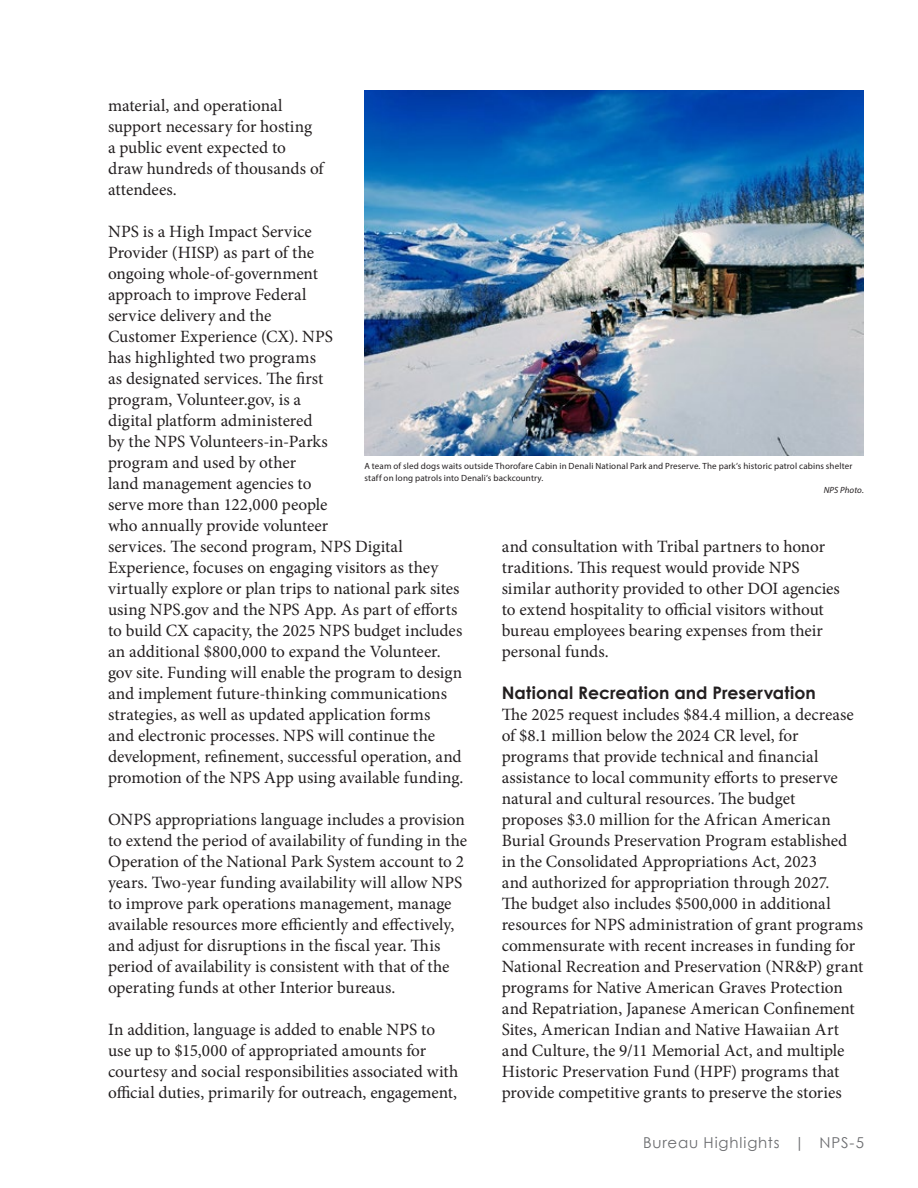
<style>
.page{position:relative;width:918px;height:1188px;background:#fff}
.page>*{position:absolute;margin:0;border:0;box-sizing:border-box;transform-origin:0 0}
.t1{font:17.25px/21px "Minion Pro";letter-spacing:-.005em;color:#231f20}
.t2{font:700 17.25px "Century Gothic";letter-spacing:.005em;color:#231f20}
.t3{font:15px "Century Gothic";letter-spacing:.055em;color:#6c6d70}
.t4{font:9px/12px "Myriad Pro";letter-spacing:.015em;color:#231f20}
.t5{font:italic 9px "Myriad Pro";letter-spacing:.01em;color:#231f20}
</style>
<div class="page">
<img style="left:365px;top:90px;width:499px;height:366px">
<p class="t1" style="left:108px;top:95px;width:217px">material, and operational support necessary for hosting a public event expected to draw hundreds of thousands of attendees.</p>
<p class="t1" style="left:108px;top:221px;width:357px">NPS is a High Impact Service<br>Provider (HISP) as part of the<br>ongoing whole-of-government<br>approach to improve Federal<br>service delivery and the<br>Customer Experience (CX). NPS<br>has highlighted two programs<br>as designated services. The first<br>program, Volunteer.gov, is a<br>digital platform administered<br>by the NPS Volunteers-in-Parks<br>program and used by other<br>land management agencies to<br>serve more than 122,000 people<br>who annually provide volunteer<br>services. The second program, NPS Digital Experience, focuses on engaging visitors as they virtually explore or plan trips to national park sites using NPS.gov and the NPS App. As part of efforts to build CX capacity, the 2025 NPS budget includes an additional $800,000 to expand the Volunteer. gov site. Funding will enable the program to design and implement future-thinking communications strategies, as well as updated application forms<br>and electronic processes. NPS will continue the development, refinement, successful operation, and promotion of the NPS App using available funding.</p>
<p class="t1" style="left:108px;top:809px;width:361px">ONPS appropriations language includes a provision to extend the period of availability of funding in the Operation of the National Park System account to 2 years. Two-year funding availability will allow NPS to improve park operations management, manage available resources more efficiently and effectively, and adjust for disruptions in the fiscal year. This period of availability is consistent with that of the operating funds at other Interior bureaus.</p>
<p class="t1" style="left:108px;top:1019px;width:352px">In addition, language is added to enable NPS to use up to $15,000 of appropriated amounts for courtesy and social responsibilities associated with official duties, primarily for outreach, engagement,</p>
<p class="t4" style="left:364px;top:460px;width:489px">A team of sled dogs waits outside Thorofare Cabin in Denali National Park and Preserve. The park’s historic patrol cabins shelter staff on long patrols into Denali’s backcountry.</p>
<p class="t5" style="left:824px;top:484px;width:42px">NPS Photo.</p>
<p class="t1" style="left:502px;top:536px;width:340px">and consultation with Tribal partners to honor traditions. This request would provide NPS similar authority provided to other DOI agencies to extend hospitality to official visitors without bureau employees bearing expenses from their personal funds.</p>
<h2 class="t2" style="left:502px;top:679px;width:316px">National Recreation and Preservation</h2>
<p class="t1" style="left:502px;top:704px;width:363px">The 2025 request includes $84.4 million, a decrease of $8.1 million below the 2024 CR level, for programs that provide technical and financial assistance to local community efforts to preserve natural and cultural resources. The budget<br>proposes $3.0 million for the African American Burial Grounds Preservation Program established in the Consolidated Appropriations Act, 2023<br>and authorized for appropriation through 2027.<br>The budget also includes $500,000 in additional resources for NPS administration of grant programs commensurate with recent increases in funding for National Recreation and Preservation (NR&amp;P) grant programs for Native American Graves Protection and Repatriation, Japanese American Confinement Sites, American Indian and Native Hawaiian Art and Culture, the 9/11 Memorial Act, and multiple Historic Preservation Fund (HPF) programs that provide competitive grants to preserve the stories</p>
<p class="t3" style="left:643px;top:1132px;width:222px">Bureau Highlights | NPS-5</p>
</div>
